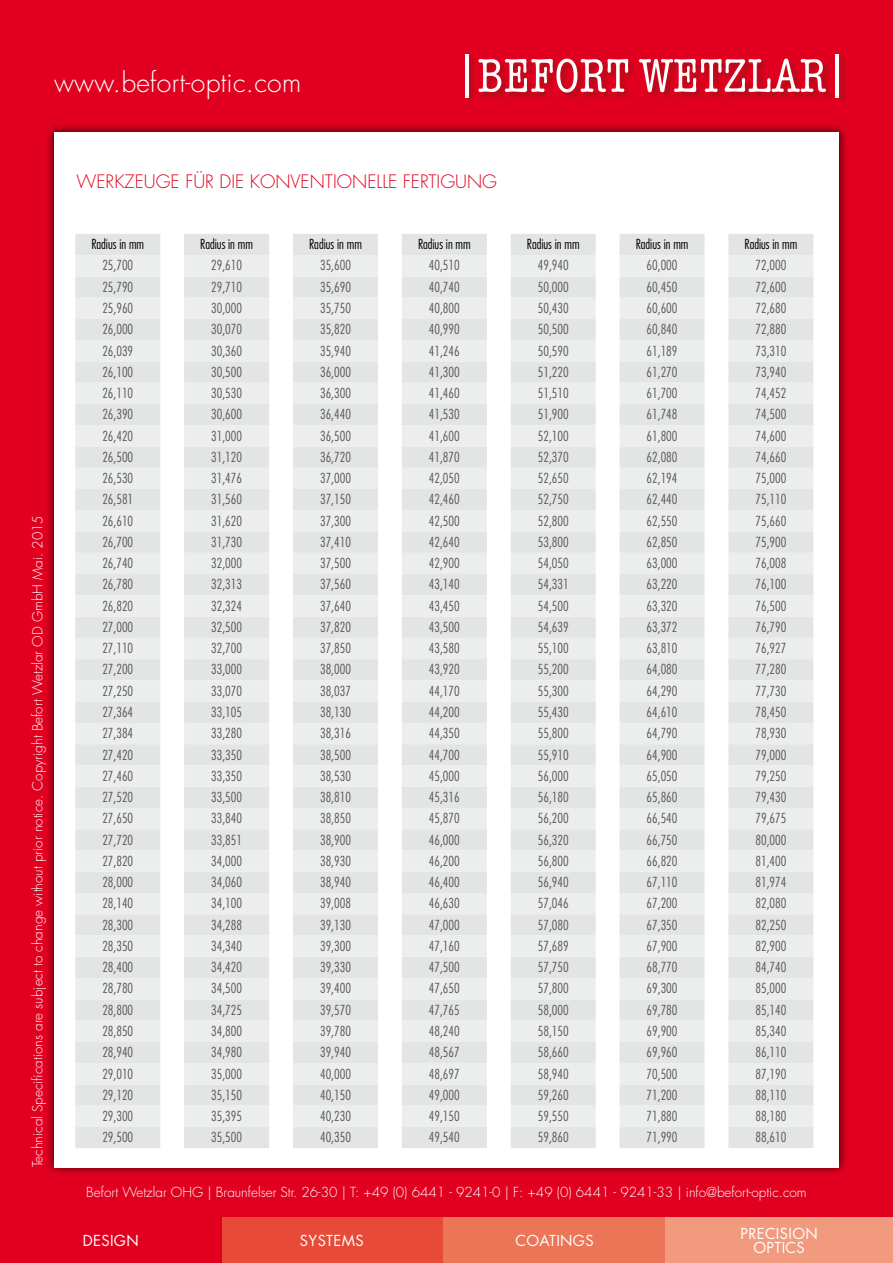
<style>
.page{position:relative;width:893px;height:1263px;background:#e20020}
.page>*{position:absolute;margin:0;border:0;box-sizing:border-box;transform-origin:0 0}
.t1{font:300 26.55px "Futura";letter-spacing:.01em;color:#fff}
.t2{font:300 18px "Futura";color:#e20020}
.t3{font:14.7px/14.7px "Futura";letter-spacing:.025em;color:#fff;text-align:center}
.t4{font:300 condensed 13.5px/21.3px "Futura";color:#58585a;text-align:justify}
.t5{font:300 13.5px "Futura";color:#fff}
.t6{font:300 condensed 13.5px "Futura";color:#000}
</style>
<div class="page">
<div style="left:466px;top:54px;width:381px;height:52px;background:#532609;opacity:.4"></div>
<svg style="left:478px;top:59px;width:150px;height:33px"></svg>
<svg style="left:639px;top:59px;width:187px;height:33px"></svg>
<hr style="left:466px;top:54px;width:3px;height:43px;background:#fff">
<hr style="left:836px;top:54px;width:3px;height:43px;background:#fff">
<div style="left:222px;top:1217px;width:221px;height:46px;background:#e74a37"></div>
<div style="left:443px;top:1217px;width:222px;height:46px;background:#ec7557"></div>
<div style="left:665px;top:1217px;width:228px;height:46px;background:#f29a7d"></div>
<div style="left:45px;top:122px;width:803px;height:1055px;background:#000;opacity:.75"></div>
<div style="left:54px;top:132px;width:785px;height:1035px;background:#fff"></div>
<div style="left:75px;top:234px;width:85px;height:914px;background:#e3e4e4"></div>
<svg style="left:75px;top:255px;width:85px;height:872px;background:#e7e8e8"></svg>
<div style="left:184px;top:234px;width:85px;height:914px;background:#e3e4e4"></div>
<svg style="left:184px;top:255px;width:85px;height:872px;background:#e7e8e8"></svg>
<div style="left:293px;top:234px;width:85px;height:914px;background:#e3e4e4"></div>
<svg style="left:293px;top:255px;width:85px;height:872px;background:#e7e8e8"></svg>
<div style="left:402px;top:234px;width:85px;height:914px;background:#e3e4e4"></div>
<svg style="left:402px;top:255px;width:85px;height:872px;background:#e7e8e8"></svg>
<div style="left:511px;top:234px;width:85px;height:914px;background:#e3e4e4"></div>
<svg style="left:511px;top:255px;width:85px;height:872px;background:#e7e8e8"></svg>
<div style="left:620px;top:234px;width:85px;height:914px;background:#e3e4e4"></div>
<svg style="left:620px;top:255px;width:85px;height:872px;background:#e7e8e8"></svg>
<div style="left:728px;top:234px;width:85px;height:914px;background:#e3e4e4"></div>
<svg style="left:728px;top:255px;width:85px;height:872px;background:#e7e8e8"></svg>
<h1 class="t1" style="left:54px;top:66px;width:249px">www.befort-optic.com</h1>
<p class="t5" style="left:29px;top:1167px;width:654px;rotate:-90deg">Technical Specifications are subject to change without prior notice. Copyright Befort Wetzlar OD GmbH Mai. 2015</p>
<h2 class="t2" style="left:77px;top:171px;width:422px">WERKZEUGE FÜR DIE KONVENTIONELLE FERTIGUNG</h2>
<p class="t6" style="left:91px;top:236px;width:54px">Radius in mm</p>
<p class="t4" style="left:102px;top:255px;width:32px">25,700<br>25,790<br>25,960<br>26,000<br>26,039<br>26,100<br>26,110<br>26,390<br>26,420<br>26,500<br>26,530<br>26,581<br>26,610<br>26,700<br>26,740<br>26,780<br>26,820<br>27,000<br>27,110<br>27,200<br>27,250<br>27,364<br>27,384<br>27,420<br>27,460<br>27,520<br>27,650<br>27,720<br>27,820<br>28,000<br>28,140<br>28,300<br>28,350<br>28,400<br>28,780<br>28,800<br>28,850<br>28,940<br>29,010<br>29,120<br>29,300<br>29,500</p>
<p class="t6" style="left:200px;top:236px;width:54px">Radius in mm</p>
<p class="t4" style="left:211px;top:255px;width:32px">29,610<br>29,710<br>30,000<br>30,070<br>30,360<br>30,500<br>30,530<br>30,600<br>31,000<br>31,120<br>31,476<br>31,560<br>31,620<br>31,730<br>32,000<br>32,313<br>32,324<br>32,500<br>32,700<br>33,000<br>33,070<br>33,105<br>33,280<br>33,350<br>33,350<br>33,500<br>33,840<br>33,851<br>34,000<br>34,060<br>34,100<br>34,288<br>34,340<br>34,420<br>34,500<br>34,725<br>34,800<br>34,980<br>35,000<br>35,150<br>35,395<br>35,500</p>
<p class="t6" style="left:309px;top:236px;width:54px">Radius in mm</p>
<p class="t4" style="left:320px;top:255px;width:32px">35,600<br>35,690<br>35,750<br>35,820<br>35,940<br>36,000<br>36,300<br>36,440<br>36,500<br>36,720<br>37,000<br>37,150<br>37,300<br>37,410<br>37,500<br>37,560<br>37,640<br>37,820<br>37,850<br>38,000<br>38,037<br>38,130<br>38,316<br>38,500<br>38,530<br>38,810<br>38,850<br>38,900<br>38,930<br>38,940<br>39,008<br>39,130<br>39,300<br>39,330<br>39,400<br>39,570<br>39,780<br>39,940<br>40,000<br>40,150<br>40,230<br>40,350</p>
<p class="t6" style="left:418px;top:236px;width:54px">Radius in mm</p>
<p class="t4" style="left:429px;top:255px;width:32px">40,510<br>40,740<br>40,800<br>40,990<br>41,246<br>41,300<br>41,460<br>41,530<br>41,600<br>41,870<br>42,050<br>42,460<br>42,500<br>42,640<br>42,900<br>43,140<br>43,450<br>43,500<br>43,580<br>43,920<br>44,170<br>44,200<br>44,350<br>44,700<br>45,000<br>45,316<br>45,870<br>46,000<br>46,200<br>46,400<br>46,630<br>47,000<br>47,160<br>47,500<br>47,650<br>47,765<br>48,240<br>48,567<br>48,697<br>49,000<br>49,150<br>49,540</p>
<p class="t6" style="left:527px;top:236px;width:54px">Radius in mm</p>
<p class="t4" style="left:538px;top:255px;width:32px">49,940<br>50,000<br>50,430<br>50,500<br>50,590<br>51,220<br>51,510<br>51,900<br>52,100<br>52,370<br>52,650<br>52,750<br>52,800<br>53,800<br>54,050<br>54,331<br>54,500<br>54,639<br>55,100<br>55,200<br>55,300<br>55,430<br>55,800<br>55,910<br>56,000<br>56,180<br>56,200<br>56,320<br>56,800<br>56,940<br>57,046<br>57,080<br>57,689<br>57,750<br>57,800<br>58,000<br>58,150<br>58,660<br>58,940<br>59,260<br>59,550<br>59,860</p>
<p class="t6" style="left:636px;top:236px;width:54px">Radius in mm</p>
<p class="t4" style="left:647px;top:255px;width:32px">60,000<br>60,450<br>60,600<br>60,840<br>61,189<br>61,270<br>61,700<br>61,748<br>61,800<br>62,080<br>62,194<br>62,440<br>62,550<br>62,850<br>63,000<br>63,220<br>63,320<br>63,372<br>63,810<br>64,080<br>64,290<br>64,610<br>64,790<br>64,900<br>65,050<br>65,860<br>66,540<br>66,750<br>66,820<br>67,110<br>67,200<br>67,350<br>67,900<br>68,770<br>69,300<br>69,780<br>69,900<br>69,960<br>70,500<br>71,200<br>71,880<br>71,990</p>
<p class="t6" style="left:745px;top:236px;width:54px">Radius in mm</p>
<p class="t4" style="left:755px;top:255px;width:32px">72,000<br>72,600<br>72,680<br>72,880<br>73,310<br>73,940<br>74,452<br>74,500<br>74,600<br>74,660<br>75,000<br>75,110<br>75,660<br>75,900<br>76,008<br>76,100<br>76,500<br>76,790<br>76,927<br>77,280<br>77,730<br>78,450<br>78,930<br>79,000<br>79,250<br>79,430<br>79,675<br>80,000<br>81,400<br>81,974<br>82,080<br>82,250<br>82,900<br>84,740<br>85,000<br>85,140<br>85,340<br>86,110<br>87,190<br>88,110<br>88,180<br>88,610</p>
<p class="t5" style="left:86px;top:1183px;width:722px">Befort Wetzlar OHG | Braunfelser Str. 26-30 | T: +49 (0) 6441 - 9241-0 | F: +49 (0) 6441 - 9241-33 | info@befort-optic.com</p>
<p class="t3" style="left:83px;top:1233px;width:57px">DESIGN</p>
<p class="t3" style="left:300px;top:1233px;width:65px">SYSTEMS</p>
<p class="t3" style="left:515px;top:1233px;width:80px">COATINGS</p>
<p class="t3" style="left:741px;top:1226px;width:79px">PRECISION<br>OPTICS</p>
</div>
